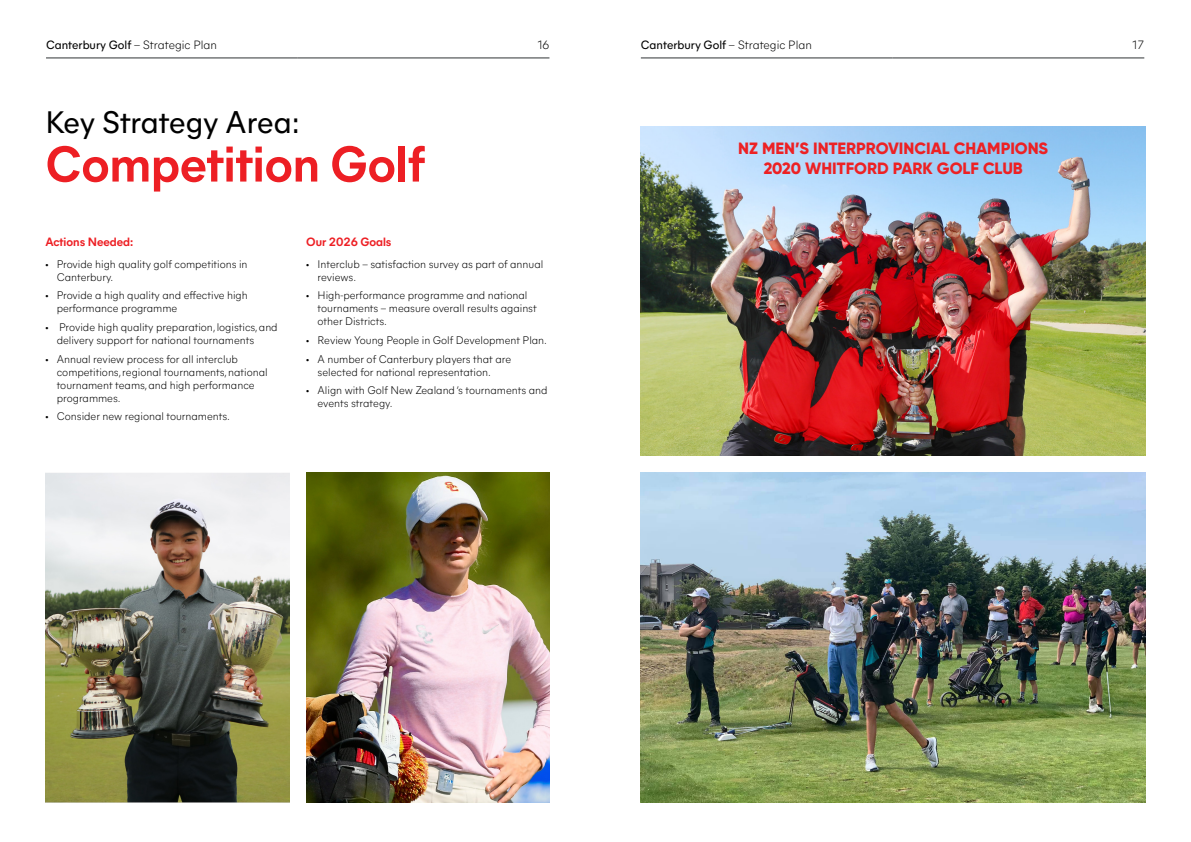
<style>
.page{position:relative;width:1191px;height:842px;background:#fff}
.page>*{position:absolute;margin:0;border:0;box-sizing:border-box;transform-origin:0 0}
.t1{font:700 50px "Mier A";color:#ed1f24}
.t2{font:31px "Mier A";color:#000}
.t3{font:800 16.4px/19.6px "Gilroy";color:#ed2124;text-align:center}
.t4{font:12px "Mier A";color:#000}
.t5{font:700 12px "Mier A";color:#ed1f24}
.t6{font:300 12px "Mier A";color:#000}
.t7{font:300 11px/13px "Mier A";color:#000}
.s1{font-weight:300}
.s2{font-family:"Myriad Pro";font-weight:400}
</style>
<div class="page">
<hr style="left:46px;top:58px;width:252px;height:1px;background:#303435">
<hr style="left:298px;top:58px;width:251px;height:1px;background:#303435">
<hr style="left:641px;top:58px;width:251px;height:1px;background:#303435">
<hr style="left:892px;top:58px;width:252px;height:1px;background:#303435">
<img style="left:45px;top:473px;width:244px;height:329px">
<img style="left:306px;top:472px;width:243px;height:330px">
<img style="left:641px;top:126px;width:504px;height:330px">
<img style="left:641px;top:473px;width:504px;height:329px">
<p class="t4" style="left:46px;top:36px;width:172px">Canterbury Golf <span class="s1">– Strategic Plan</span></p>
<p class="t6" style="left:538px;top:36px;width:13px">16</p>
<p class="t4" style="left:641px;top:36px;width:172px">Canterbury Golf <span class="s1">– Strategic Plan</span></p>
<p class="t6" style="left:1132px;top:36px;width:13px">17</p>
<h2 class="t2" style="left:45px;top:99px;width:256px">Key Strategy Area:</h2>
<h1 class="t1" style="left:45px;top:128px;width:381px">Competition Golf</h1>
<p class="t5" style="left:45px;top:233px;width:90px">Actions Needed:</p>
<p class="t7" style="left:57px;top:256px;width:192px;text-indent:-11px"><span class="s2">•</span> Provide high quality golf competitions in<br>Canterbury.</p>
<p class="t7" style="left:57px;top:288px;width:192px;text-indent:-11px"><span class="s2">•</span> Provide a high quality and effective high performance programme</p>
<p class="t7" style="left:57px;top:320px;width:222px;text-indent:-11px"><span class="s2">•</span> Provide high quality preparation, logistics, and delivery support for national tournaments</p>
<p class="t7" style="left:57px;top:351px;width:212px;text-indent:-11px"><span class="s2">•</span> Annual review process for all interclub competitions, regional tournaments, national tournament teams, and high performance programmes.</p>
<p class="t7" style="left:45px;top:409px;width:186px"><span class="s2">•</span> Consider new regional tournaments.</p>
<p class="t5" style="left:306px;top:233px;width:87px">Our 2026 Goals</p>
<p class="t7" style="left:317px;top:256px;width:227px;text-indent:-11px"><span class="s2">•</span> Interclub – satisfaction survey as part of annual reviews.</p>
<p class="t7" style="left:317px;top:288px;width:221px;text-indent:-11px"><span class="s2">•</span> High-performance programme and national tournaments – measure overall results against other Districts.</p>
<p class="t7" style="left:306px;top:333px;width:242px"><span class="s2">•</span> Review Young People in Golf Development Plan.</p>
<p class="t7" style="left:317px;top:351px;width:195px;text-indent:-11px"><span class="s2">•</span> A number of Canterbury players that are selected for national representation.</p>
<p class="t7" style="left:317px;top:383px;width:231px;text-indent:-11px"><span class="s2">•</span> Align with Golf New Zealand ’s tournaments and events strategy.</p>
<h3 class="t3" style="left:738px;top:139px;width:311px">NZ MEN’S INTERPROVINCIAL CHAMPIONS<br>2020 WHITFORD PARK GOLF CLUB</h3>
</div>
